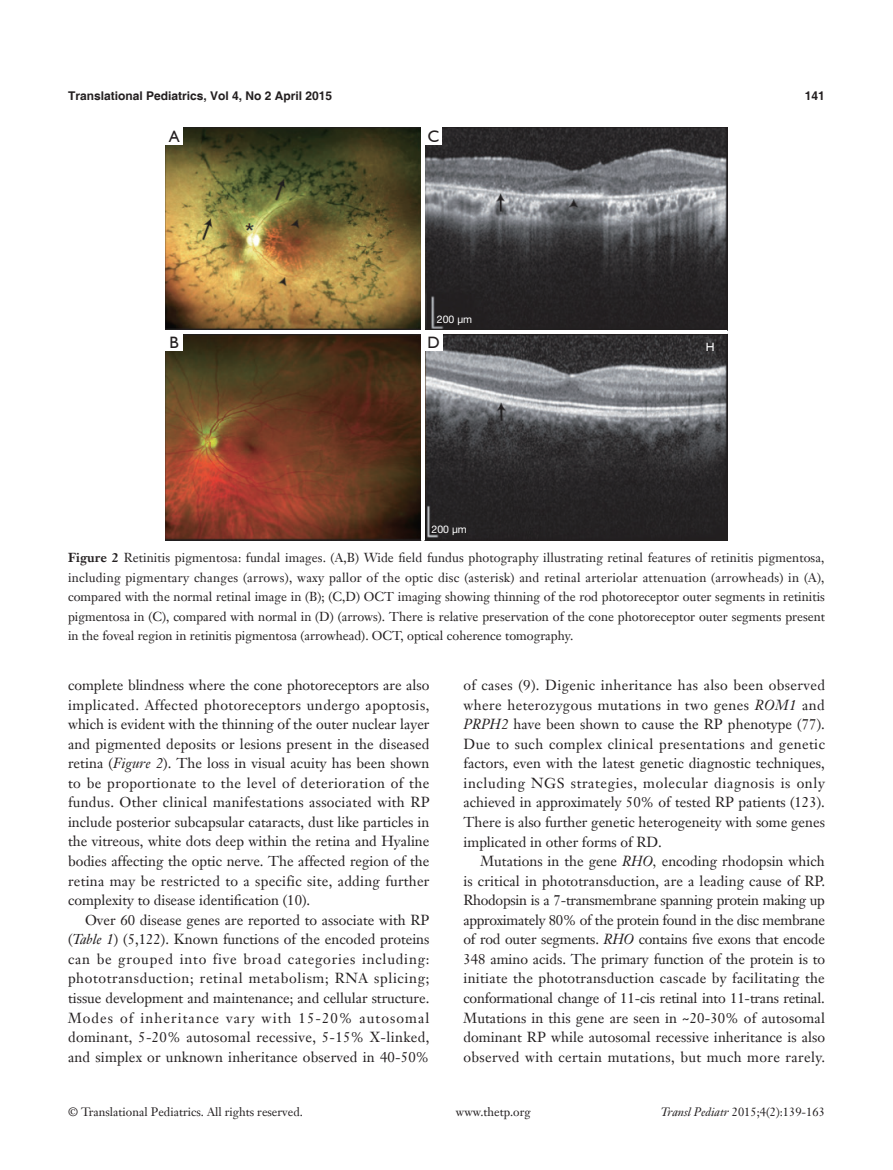
<style>
.page{position:relative;width:893px;height:1170px;background:#fff}
.page>*{position:absolute;margin:0;border:0;box-sizing:border-box;transform-origin:0 0}
.t1{font:16.5px "Humanist 521 BT";color:#231f20}
.t2{font:14.25px/19.5px "Janson Text LT";letter-spacing:.01em;color:#231f20;text-align:justify}
.t3{font:12.75px/19.5px "Janson Text LT";color:#231f20;text-align:justify}
.t4{font:12px "Janson Text LT";color:#231f20}
.t5{font:700 12px "Helvetica";color:#231f20}
.t6{font:12px "Humanist 521 BT";color:#fff}
.t7{font:10.5px "Helvetica Neue LT Pro";color:#fff}
.s1{font-weight:700}
.s2{font-style:italic}
</style>
<div class="page">
<img style="left:166px;top:128px;width:561px;height:412px">
<hr style="left:422px;top:128px;width:3px;height:412px;background:#fff">
<hr style="left:166px;top:330px;width:561px;height:4px;background:#fff">
<div style="left:166px;top:128px;width:17px;height:17px;background:#fff"></div>
<div style="left:166px;top:334px;width:17px;height:17px;background:#fff"></div>
<div style="left:425px;top:128px;width:17px;height:17px;background:#fff"></div>
<div style="left:425px;top:334px;width:17px;height:17px;background:#fff"></div>
<p class="t5" style="left:68px;top:88px;width:266px">Translational Pediatrics, Vol 4, No 2 April 2015</p>
<p class="t5" style="left:805px;top:88px;width:22px">141</p>
<p class="t1" style="left:169px;top:126px;width:12px">A</p>
<p class="t1" style="left:170px;top:332px;width:11px">B</p>
<p class="t1" style="left:428px;top:126px;width:13px">C</p>
<p class="t7" style="left:437px;top:313px;width:37px">200 μm</p>
<p class="t1" style="left:427px;top:332px;width:14px">D</p>
<p class="t7" style="left:432px;top:522px;width:37px">200 μm</p>
<p class="t6" style="left:706px;top:340px;width:10px">H</p>
<p class="t3" style="left:68px;top:548px;width:758px"><span class="s1">Figure 2</span> Retinitis pigmentosa: fundal images. (A,B) Wide field fundus photography illustrating retinal features of retinitis pigmentosa, including pigmentary changes (arrows), waxy pallor of the optic disc (asterisk) and retinal arteriolar attenuation (arrowheads) in (A), compared with the normal retinal image in (B); (C,D) OCT imaging showing thinning of the rod photoreceptor outer segments in retinitis pigmentosa in (C), compared with normal in (D) (arrows). There is relative preservation of the cone photoreceptor outer segments present in the foveal region in retinitis pigmentosa (arrowhead). OCT, optical coherence tomography.</p>
<p class="t2" style="left:68px;top:675px;width:363px">complete blindness where the cone photoreceptors are also implicated. Affected photoreceptors undergo apoptosis, which is evident with the thinning of the outer nuclear layer and pigmented deposits or lesions present in the diseased retina (<span class="s2">Figure 2</span>). The loss in visual acuity has been shown to be proportionate to the level of deterioration of the fundus. Other clinical manifestations associated with RP include posterior subcapsular cataracts, dust like particles in the vitreous, white dots deep within the retina and Hyaline bodies affecting the optic nerve. The affected region of the retina may be restricted to a specific site, adding further complexity to disease identification (10).</p>
<p class="t2" style="left:68px;top:909px;width:363px;text-indent:17px">Over 60 disease genes are reported to associate with RP (<span class="s2">Table 1</span>) (5,122). Known functions of the encoded proteins can be grouped into five broad categories including: phototransduction; retinal metabolism; RNA splicing; tissue development and maintenance; and cellular structure.<br>Modes of inheritance vary with 15-20% autosomal dominant, 5-20% autosomal recessive, 5-15% X-linked, and simplex or unknown inheritance observed in 40-50%</p>
<p class="t2" style="left:463px;top:675px;width:363px">of cases (9). Digenic inheritance has also been observed where heterozygous mutations in two genes <span class="s2">ROM1</span> and <span class="s2">PRPH2</span> have been shown to cause the RP phenotype (77).<br>Due to such complex clinical presentations and genetic factors, even with the latest genetic diagnostic techniques, including NGS strategies, molecular diagnosis is only achieved in approximately 50% of tested RP patients (123).<br>There is also further genetic heterogeneity with some genes implicated in other forms of RD.</p>
<p class="t2" style="left:463px;top:851px;width:363px;text-indent:17px">Mutations in the gene <span class="s2">RHO,</span> encoding rhodopsin which is critical in phototransduction, are a leading cause of RP.<br>Rhodopsin is a 7-transmembrane spanning protein making up approximately 80% of the protein found in the disc membrane of rod outer segments. <span class="s2">RHO</span> contains five exons that encode 348 amino acids. The primary function of the protein is to initiate the phototransduction cascade by facilitating the conformational change of 11-cis retinal into 11-trans retinal.<br>Mutations in this gene are seen in ~20-30% of autosomal dominant RP while autosomal recessive inheritance is also observed with certain mutations, but much more rarely.</p>
<p class="t4" style="left:68px;top:1104px;width:236px">© Translational Pediatrics. All rights reserved.</p>
<p class="t4" style="left:456px;top:1104px;width:76px">www.thetp.org</p>
<p class="t4" style="left:661px;top:1104px;width:166px"><span class="s2">Transl Pediatr</span> 2015;4(2):139-163</p>
</div>
